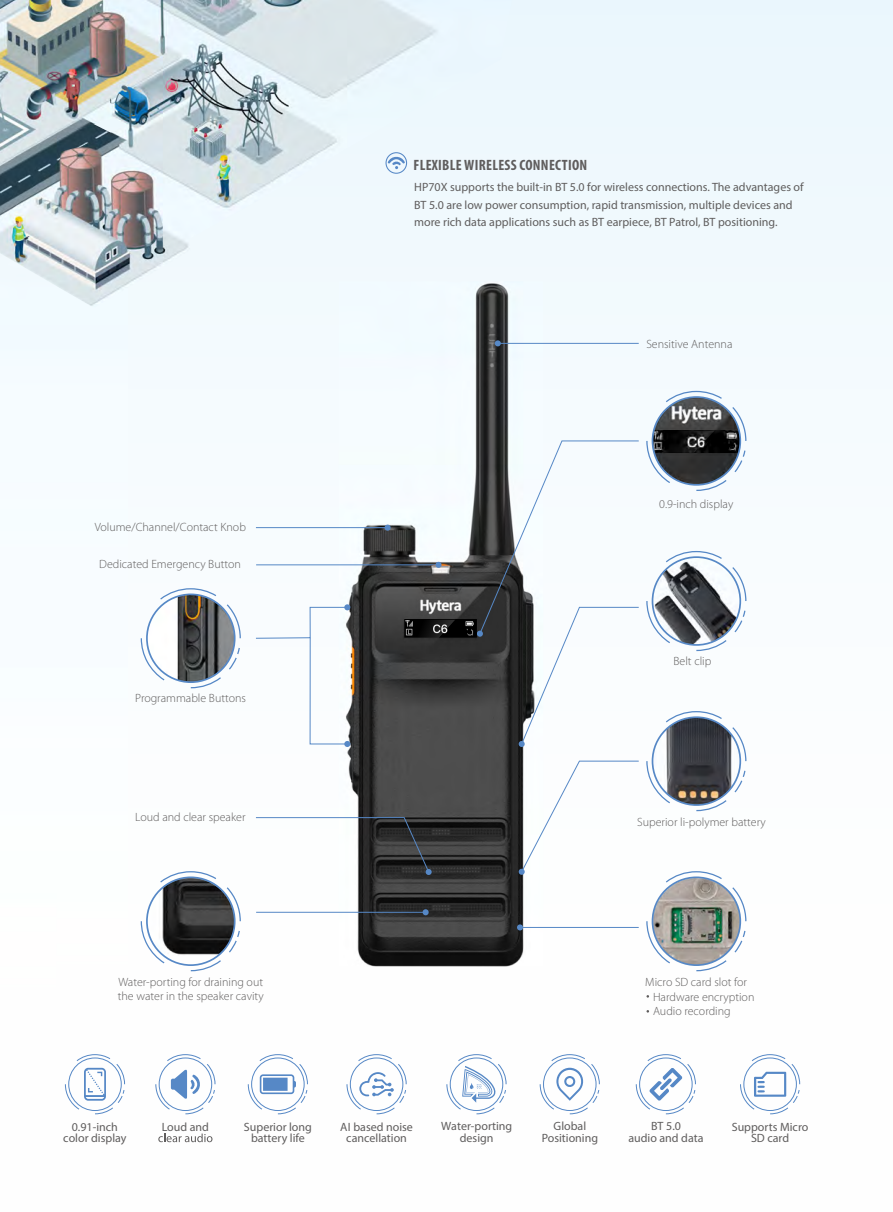
<style>
.page{position:relative;width:893px;height:1212px;background:#fff}
.page>*{position:absolute;margin:0;border:0;box-sizing:border-box;transform-origin:0 0}
.t1{font:700 condensed 15px "Myriad Pro";letter-spacing:.02em;color:#5f5d5d}
.t2{font:12px/11.6px "Myriad Pro";color:#5f5d5d;text-align:center}
.t3{font:300 12px/14.2px "Myriad Pro";color:#5f5d5d}
</style>
<div class="page">
<img style="left:0;top:0;width:554px;height:308px">
<svg style="left:65px;top:1054px;width:60px;height:61px"></svg>
<svg style="left:158px;top:1133px;width:54px;height:9px"></svg>
<svg style="left:155px;top:1054px;width:61px;height:61px"></svg>
<svg style="left:247px;top:1054px;width:61px;height:61px"></svg>
<svg style="left:446px;top:1054px;width:61px;height:61px"></svg>
<svg style="left:635px;top:1054px;width:61px;height:61px"></svg>
<svg style="left:740px;top:1054px;width:60px;height:61px"></svg>
<svg style="left:346px;top:1054px;width:61px;height:61px"></svg>
<svg style="left:539px;top:1054px;width:61px;height:61px"></svg>
<img style="left:339px;top:281px;width:204px;height:686px">
<svg style="left:646px;top:390px;width:101px;height:102px"></svg>
<img style="left:652px;top:397px;width:88px;height:88px;border-radius:50%">
<img style="left:715px;top:430px;width:23px;height:23px">
<img style="left:652px;top:430px;width:63px;height:23px">
<div style="left:652px;top:396px;width:89px;height:90px;border:2px solid #5688c6;border-radius:50%"></div>
<svg style="left:646px;top:550px;width:101px;height:102px"></svg>
<img style="left:652px;top:557px;width:88px;height:88px;border-radius:50%">
<div style="left:652px;top:556px;width:89px;height:90px;border:2px solid #5688c6;border-radius:50%"></div>
<svg style="left:646px;top:710px;width:101px;height:102px"></svg>
<img style="left:654px;top:717px;width:86px;height:88px">
<div style="left:652px;top:716px;width:89px;height:90px;border:2px solid #5688c6;border-radius:50%"></div>
<svg style="left:646px;top:871px;width:101px;height:101px"></svg>
<img style="left:652px;top:877px;width:88px;height:88px;border-radius:50%">
<div style="left:652px;top:876px;width:89px;height:90px;border:2px solid #5688c6;border-radius:50%"></div>
<svg style="left:140px;top:587px;width:101px;height:102px"></svg>
<img style="left:147px;top:594px;width:88px;height:88px;border-radius:50%">
<div style="left:146px;top:593px;width:90px;height:90px;border:2px solid #5688c6;border-radius:50%"></div>
<svg style="left:140px;top:871px;width:101px;height:101px"></svg>
<img style="left:147px;top:877px;width:88px;height:79px">
<div style="left:146px;top:876px;width:90px;height:90px;border:2px solid #5688c6;border-radius:50%"></div>
<hr style="left:498px;top:343px;width:141px;height:1px;background:#5688c6">
<svg style="left:495px;top:340px;width:6px;height:6px"></svg>
<svg style="left:477px;top:441px;width:162px;height:306px"></svg>
<svg style="left:519px;top:761px;width:120px;height:114px"></svg>
<hr style="left:520px;top:927px;width:119px;height:1px;background:#5688c6">
<svg style="left:517px;top:924px;width:6px;height:6px"></svg>
<hr style="left:256px;top:565px;width:183px;height:1px;background:#5688c6">
<svg style="left:435px;top:562px;width:7px;height:6px"></svg>
<hr style="left:256px;top:527px;width:132px;height:1px;background:#5688c6">
<svg style="left:385px;top:525px;width:6px;height:6px"></svg>
<svg style="left:256px;top:604px;width:94px;height:143px"></svg>
<hr style="left:256px;top:912px;width:170px;height:1px;background:#5688c6">
<svg style="left:423px;top:909px;width:6px;height:6px"></svg>
<svg style="left:256px;top:817px;width:176px;height:58px"></svg>
<img style="left:456px;top:620px;width:21px;height:18px">
<img style="left:404px;top:620px;width:52px;height:18px">
<div style="left:385px;top:152px;width:22px;height:22px;border:1px solid #5688c6;border-radius:50%"></div>
<svg style="left:387px;top:155px;width:18px;height:14px"></svg>
<p class="t1" style="left:413px;top:158px;width:175px">FLEXIBLE WIRELESS CONNECTION</p>
<p class="t2" style="left:414px;top:180px;width:391px;line-height:17.2px;text-align:left">HP70X supports the built-in BT 5.0 for wireless connections. The advantages of<br>BT 5.0 are low power consumption, rapid transmission, multiple devices and more rich data applications such as BT earpiece, BT Patrol, BT positioning.</p>
<p class="t3" style="left:646px;top:338px;width:88px">Sensitive Antenna</p>
<p class="t3" style="left:95px;top:521px;width:153px">Volume/Channel/Contact Knob</p>
<p class="t3" style="left:99px;top:558px;width:143px">Dedicated Emergency Button</p>
<p class="t3" style="left:135px;top:692px;width:112px">Programmable Buttons</p>
<p class="t3" style="left:135px;top:810px;width:112px">Loud and clear speaker</p>
<p class="t3" style="left:118px;top:975px;width:147px">Water-porting for draining out the water in the speaker cavity</p>
<p class="t3" style="left:659px;top:498px;width:76px">0.9-inch display</p>
<p class="t3" style="left:674px;top:654px;width:39px">Belt clip</p>
<p class="t3" style="left:637px;top:816px;width:130px">Superior li-polymer battery</p>
<p class="t3" style="left:653px;top:976px;width:103px;text-indent:-8px">Micro SD card slot for<br>Hardware encryption<br>Audio recording</p>
<p class="t2" style="left:340px;top:1122px;width:74px">AI based noise cancellation</p>
<p class="t2" style="left:542px;top:1121px;width:58px">Global<br>Positioning</p>
<p class="t2" style="left:63px;top:1122px;width:65px">0.91-inch color display</p>
<p class="t2" style="left:162px;top:1122px;width:49px">Loud and</p>
<p class="t2" style="left:244px;top:1122px;width:69px">Superior long battery life</p>
<p class="t2" style="left:441px;top:1121px;width:73px">Water-porting design</p>
<p class="t2" style="left:628px;top:1121px;width:77px">BT 5.0<br>audio and data</p>
<p class="t2" style="left:732px;top:1122px;width:78px">Supports Micro<br>SD card</p>
</div>
